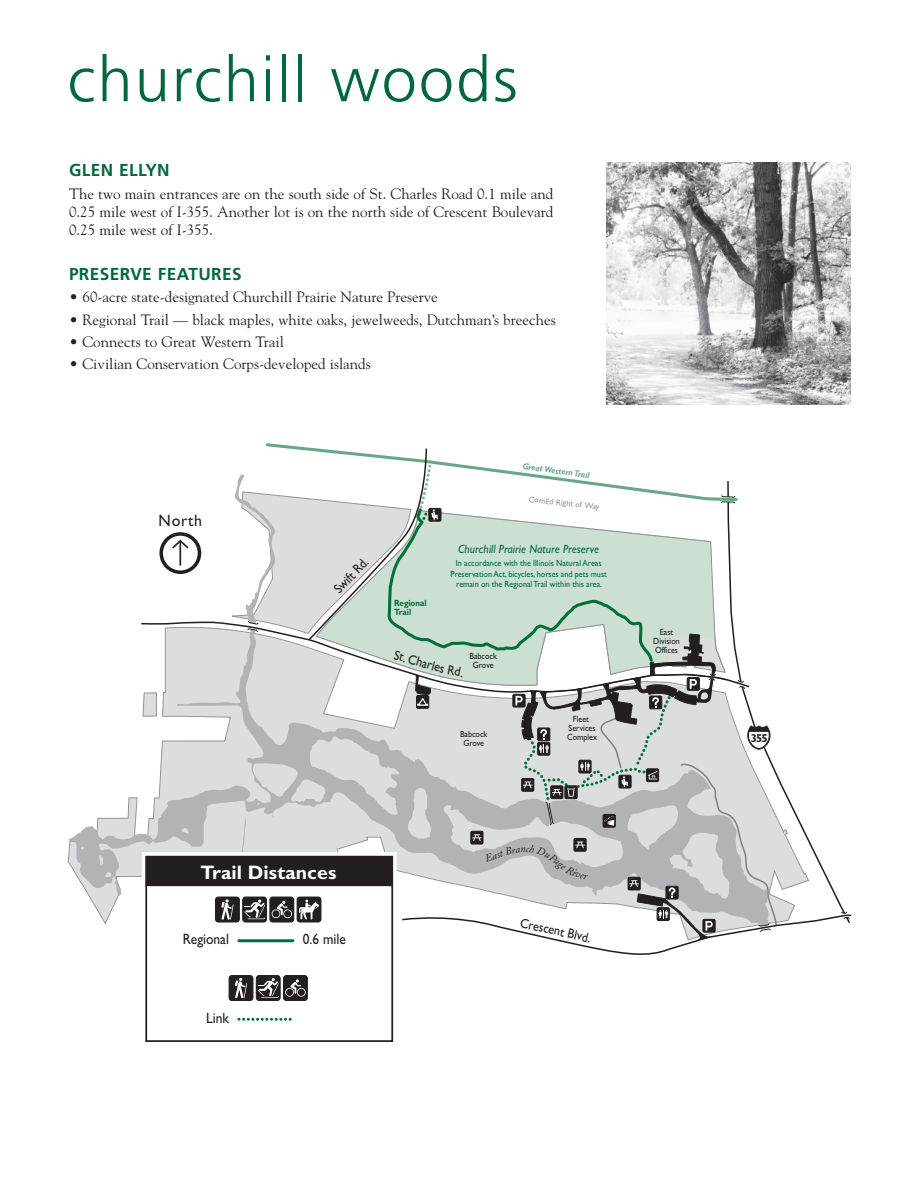
<style>
.page{position:relative;width:918px;height:1188px;background:#fff}
.page>*{position:absolute;margin:0;border:0;box-sizing:border-box;transform-origin:0 0}
.t1{font:300 63px "Frutiger";letter-spacing:.035em;color:#00673e}
.t2{font:700 19.5px "Gill Sans";letter-spacing:.005em;color:#fff}
.t3{font:700 17.25px "Frutiger";letter-spacing:.02em;color:#00673e}
.t4{font:16.5px "Gill Sans";letter-spacing:.045em;color:#231f20;scale:.96 1}
.t5{font:15px/18px "Goudy";color:#231f20;text-align:justify}
.t6{font:15px "Gill Sans";color:#231f20;scale:.9 1}
.t7{font:13.5px "Gill Sans";color:#231f20;scale:.9 1}
.t8{font:italic 12px "Gill Sans";letter-spacing:.005em;color:#006f3c;scale:.95 1}
.t9{font:700 11.55px "Gill Sans";color:#231f20}
.t10{font:9px/10.5px "Gill Sans";color:#006f3c;text-align:center;scale:.9 1}
.t11{font:9px/9px "Gill Sans";color:#231f20;text-align:center;scale:.9 1}
.t12{font:italic 700 9px "Gill Sans";color:#67a788;scale:.9 1}
.t13{font:700 9px/9.1px "Gill Sans";color:#006f3c;scale:.9 1}
.t14{font:8.25px "Gill Sans";color:#939598}
</style>
<div class="page">
<div style="left:145px;top:856px;width:248px;height:186px;border:2px solid #231f20"></div>
<svg style="left:239px;top:1018px;width:53px;height:3px"></svg>
<div style="left:284px;top:976px;width:23px;height:25px;background:#231f20;border-radius:3px"></div>
<div style="left:283px;top:975px;width:25px;height:26px;border:1px solid #231f20;border-radius:3px"></div>
<svg style="left:285px;top:988px;width:9px;height:9px"></svg>
<div style="left:286px;top:989px;width:7px;height:7px;background:#231f20;border-radius:50%"></div>
<svg style="left:297px;top:988px;width:9px;height:9px"></svg>
<div style="left:298px;top:989px;width:7px;height:7px;background:#231f20;border-radius:50%"></div>
<svg style="left:291px;top:979px;width:10px;height:15px"></svg>
<div style="left:229px;top:976px;width:24px;height:25px;background:#231f20;border-radius:3px"></div>
<div style="left:229px;top:975px;width:24px;height:26px;border:1px solid #231f20;border-radius:3px"></div>
<svg style="left:235px;top:978px;width:12px;height:20px"></svg>
<div style="left:256px;top:976px;width:24px;height:25px;background:#231f20;border-radius:3px"></div>
<div style="left:256px;top:975px;width:24px;height:26px;border:1px solid #231f20;border-radius:3px"></div>
<svg style="left:258px;top:978px;width:21px;height:20px"></svg>
<img style="left:607px;top:162px;width:243px;height:243px">
<svg style="left:68px;top:443px;width:782px;height:512px"></svg>
<h1 class="t1" style="left:68px;top:54px;width:452px">churchill woods</h1>
<p class="t3" style="left:69px;top:164px;width:102px">GLEN ELLYN</p>
<p class="t5" style="left:69px;top:185px;width:486px">The two main entrances are on the south side of St. Charles Road 0.1 mile and 0.25 mile west of I-355. Another lot is on the north side of Crescent Boulevard 0.25 mile west of I-355.</p>
<p class="t3" style="left:69px;top:267px;width:174px">PRESERVE FEATURES</p>
<p class="t5" style="left:69px;top:288px;width:370px">• 60-acre state-designated Churchill Prairie Nature Preserve</p>
<p class="t5" style="left:69px;top:311px;width:488px">• Regional Trail — black maples, white oaks, jewelweeds, Dutchman’s breeches</p>
<p class="t5" style="left:69px;top:333px;width:216px">• Connects to Great Western Trail</p>
<p class="t5" style="left:69px;top:355px;width:303px">• Civilian Conservation Corps-developed islands</p>
<p class="t12" style="left:523px;top:463px;width:76px;rotate:8deg">Great WesternTrail</p>
<p class="t4" style="left:159px;top:514px;width:47px">North</p>
<p class="t7" style="left:333px;top:587px;width:50px;rotate:-46deg">Swift Rd.</p>
<p class="t14" style="left:529px;top:496px;width:73px;rotate:6deg">ComEd Right of Way</p>
<p class="t13" style="left:394px;top:599px;width:38px">Regional<br>Trail</p>
<p class="t8" style="left:458px;top:544px;width:150px">Churchill Prairie Nature Preserve</p>
<p class="t10" style="left:451px;top:558px;width:175px">In accordance with the Illinois Natural Areas<br>Preservation Act, bicycles, horses and pets must remain on the Regional Trail within this area.</p>
<p class="t7" style="left:396px;top:650px;width:60px;rotate:16deg">St. Charles</p>
<p class="t11" style="left:470px;top:652px;width:32px">Babcock<br>Grove</p>
<p class="t11" style="left:460px;top:730px;width:32px">Babcock<br>Grove</p>
<p class="t11" style="left:567px;top:715px;width:35px">Fleet<br>Services<br>Complex</p>
<p class="t11" style="left:653px;top:629px;width:31px">East<br>Division<br>Offices</p>
<h2 class="t2" style="left:201px;top:865px;width:137px">Trail Distances</h2>
<p class="t6" style="left:183px;top:934px;width:53px">Regional</p>
<p class="t6" style="left:303px;top:934px;width:49px">0.6 mile</p>
<p class="t6" style="left:206px;top:1012px;width:27px">Link</p>
<p class="t7" style="left:522px;top:917px;width:81px;rotate:13deg">Crescent Blvd.</p>
<p class="t9" style="left:751px;top:734px;width:19px">355</p>
</div>
